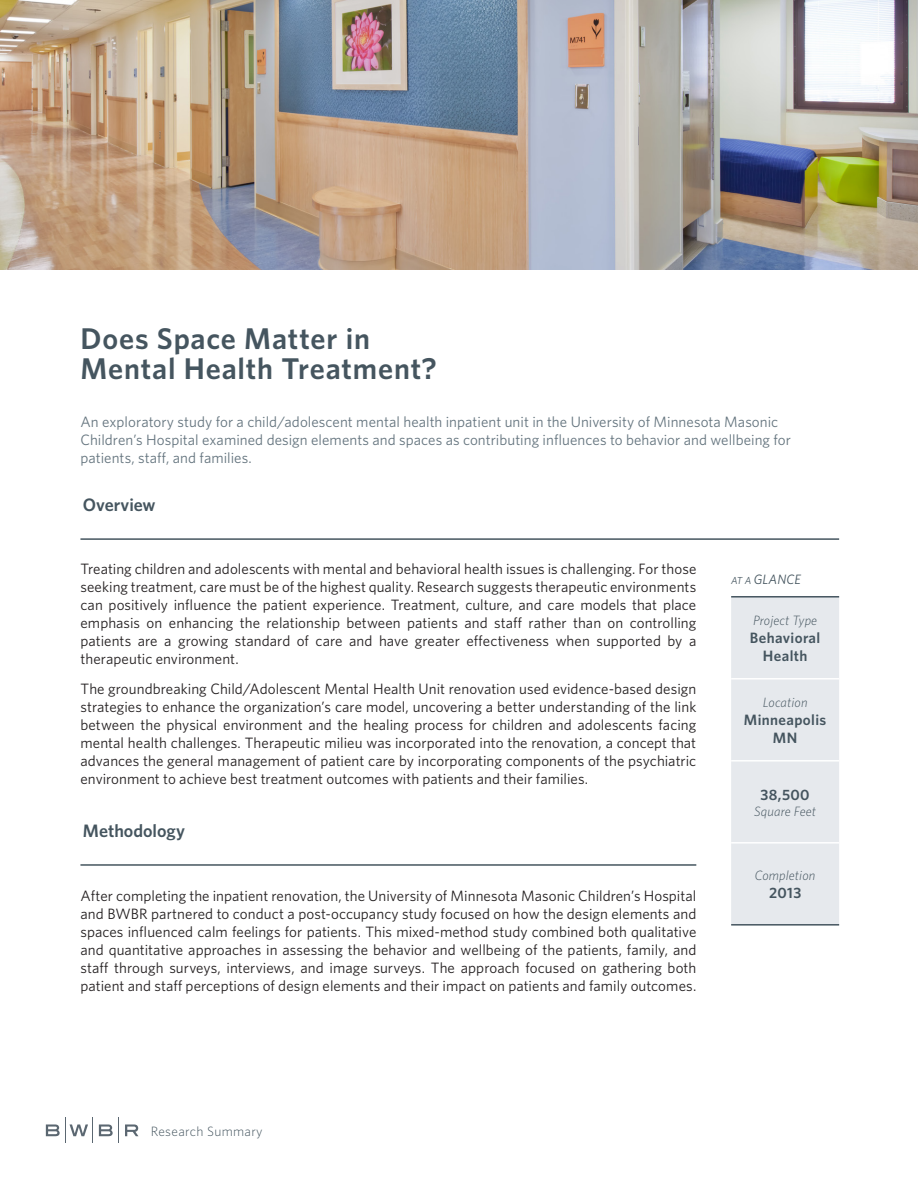
<style>
.page{position:relative;width:918px;height:1188px;background:#fff}
.page>*{position:absolute;margin:0;border:0;box-sizing:border-box;transform-origin:0 0}
.t1{font:600 30px "Whitney";letter-spacing:.025em;color:#45555f}
.Section_Header_-_Add{font:600 18px "Whitney";color:#45555f}
.Section_Header_-_Ove{font:600 18px "Whitney";letter-spacing:-.005em;color:#45555f}
.Body{font:15px/18px "Whitney";letter-spacing:.005em;color:#231f20;text-align:justify}
.Subhead{font:15px/18px "Whitney";letter-spacing:.005em;color:#64747e}
.Glance_-_Description{font:600 15px "Whitney";letter-spacing:.025em;color:#45555f}
.Glance_-_Label{font:italic 300 13.5px "Whitney";letter-spacing:.01em;color:#45555f}
.t2{font:300 13.5px "Whitney";letter-spacing:.025em;color:#45555f}
.At_a_Glance{font:italic 13.5px "Whitney";letter-spacing:.01em;color:#45555f}
.s1{font-size:10.2px}
</style>
<div class="page">
<svg style="left:125px;top:1124px;width:13px;height:12px"></svg>
<svg style="left:46px;top:1118px;width:47px;height:25px"></svg>
<svg style="left:99px;top:1118px;width:20px;height:25px"></svg>
<hr style="left:80px;top:538px;width:759px;height:2px;background:#45555f">
<img style="left:1px;top:0;width:917px;height:270px">
<hr style="left:80px;top:864px;width:616px;height:2px;background:#45555f">
<div style="left:731px;top:598px;width:108px;height:326px;background:#e6e9ed"></div>
<hr style="left:731px;top:678px;width:108px;height:2px;background:#fff">
<hr style="left:731px;top:760px;width:108px;height:2px;background:#fff">
<hr style="left:731px;top:842px;width:108px;height:2px;background:#fff">
<hr style="left:731px;top:596px;width:108px;height:2px;background:#45555f">
<hr style="left:731px;top:924px;width:108px;height:2px;background:#45555f">
<p class="t1" style="left:80px;top:319px;width:291px">Does Space Matter in</p>
<p class="t1" style="left:80px;top:349px;width:358px">Mental Health Treatment?</p>
<p class="Subhead" style="left:80px;top:413px;width:712px">An exploratory study for a child/adolescent mental health inpatient unit in the University of Minnesota Masonic<br>Children’s Hospital examined design elements and spaces as contributing influences to behavior and wellbeing for patients, staff, and families.</p>
<p class="Section_Header_-_Ove" style="left:83px;top:493px;width:74px">Overview</p>
<p class="Body" style="left:80px;top:559px;width:617px">Treating children and adolescents with mental and behavioral health issues is challenging. For those seeking treatment, care must be of the highest quality. Research suggests therapeutic environments can positively influence the patient experience. Treatment, culture, and care models that place emphasis on enhancing the relationship between patients and staff rather than on controlling patients are a growing standard of care and have greater effectiveness when supported by a therapeutic environment.</p>
<p class="Body" style="left:80px;top:679px;width:617px">The groundbreaking Child/Adolescent Mental Health Unit renovation used evidence-based design strategies to enhance the organization’s care model, uncovering a better understanding of the link between the physical environment and the healing process for children and adolescents facing mental health challenges. Therapeutic milieu was incorporated into the renovation, a concept that advances the general management of patient care by incorporating components of the psychiatric environment to achieve best treatment outcomes with patients and their families.</p>
<p class="Section_Header_-_Add" style="left:83px;top:818px;width:104px">Methodology</p>
<p class="At_a_Glance" style="left:731px;top:570px;width:71px"><span class="s1">AT A</span> GLANCE</p>
<p class="Glance_-_Label" style="left:753px;top:611px;width:66px">Project Type</p>
<p class="Glance_-_Description" style="left:750px;top:628px;width:72px">Behavioral</p>
<p class="Glance_-_Description" style="left:763px;top:646px;width:46px">Health</p>
<p class="Glance_-_Label" style="left:763px;top:694px;width:46px">Location</p>
<p class="Glance_-_Description" style="left:744px;top:710px;width:84px">Minneapolis</p>
<p class="Glance_-_Description" style="left:773px;top:728px;width:26px">MN</p>
<p class="Glance_-_Description" style="left:761px;top:784px;width:51px">38,500</p>
<p class="Glance_-_Label" style="left:754px;top:802px;width:63px">Square Feet</p>
<p class="Glance_-_Label" style="left:755px;top:867px;width:62px">Completion</p>
<p class="Body" style="left:80px;top:886px;width:617px">After completing the inpatient renovation, the University of Minnesota Masonic Children’s Hospital</p>
<p class="Glance_-_Description" style="left:769px;top:883px;width:34px">2013</p>
<p class="Body" style="left:80px;top:904px;width:617px">and BWBR partnered to conduct a post-occupancy study focused on how the design elements and spaces influenced calm feelings for patients. This mixed-method study combined both qualitative and quantitative approaches in assessing the behavior and wellbeing of the patients, family, and staff through surveys, interviews, and image surveys. The approach focused on gathering both patient and staff perceptions of design elements and their impact on patients and family outcomes.</p>
<p class="t2" style="left:151px;top:1123px;width:114px">Research Summary</p>
</div>
